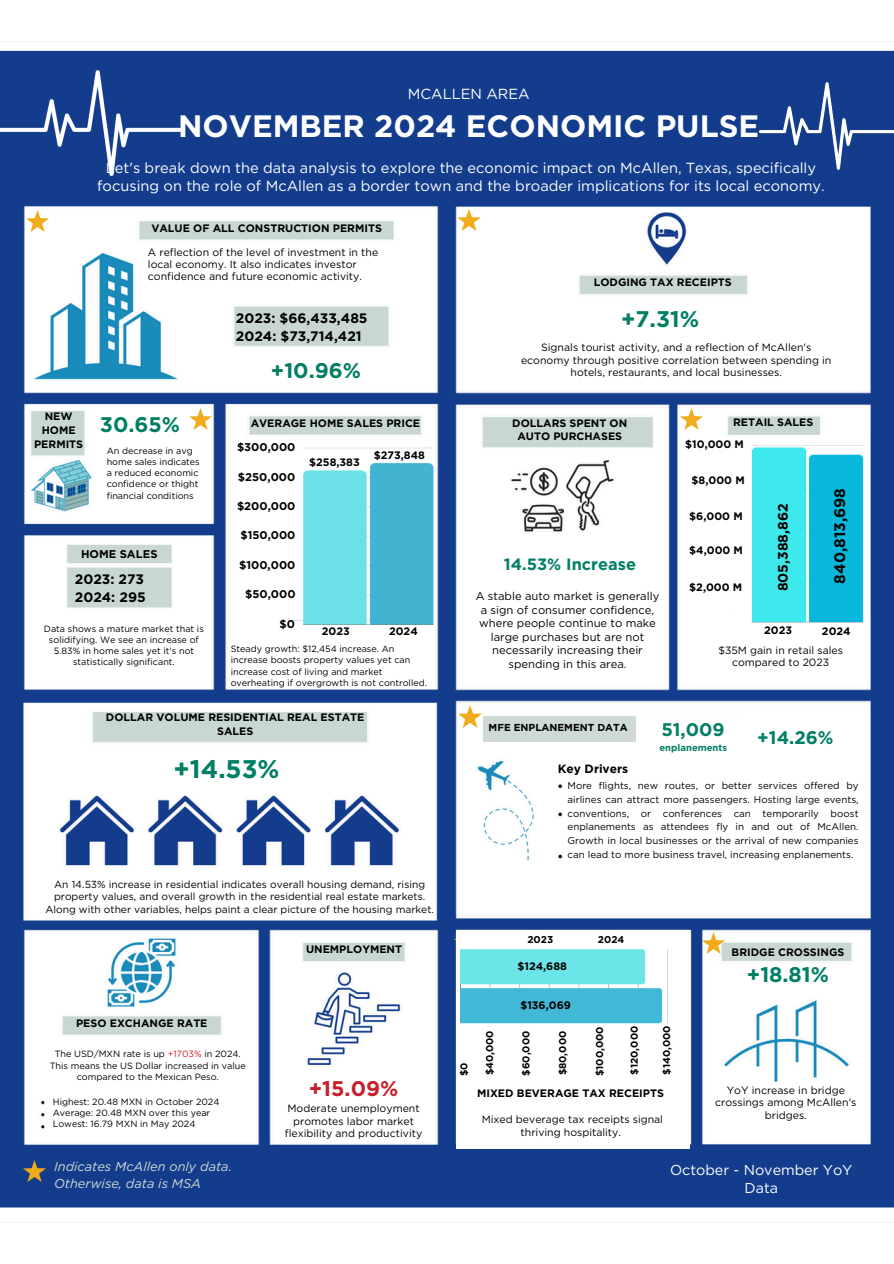
<style>
.page{position:relative;width:894px;height:1264px;background:#fff}
.page>*{position:absolute;margin:0;border:0;box-sizing:border-box;transform-origin:0 0}
.t1{font:700 30.9px "Gotham";color:#fff}
.t2{font:700 25.5px "Gotham";color:#007f65}
.t3{font:700 22.65px "Gotham";color:#007f65}
.t4{font:700 21.15px "Gotham";color:#007f65}
.t5{font:700 21.15px "Gotham";color:#c5202c}
.t6{font:700 18.3px "Gotham";color:#007f65}
.t7{font:700 16.35px "Gotham";color:#007f65}
.t8{font:700 15.3px "Gotham";color:#000101}
.t9{font:14.55px/18px "Gotham";color:#fff;text-align:center}
.t10{font:14.25px/18px "Gotham";color:#fff;text-align:center}
.t11{font:700 13.8px "Gotham";color:#000101}
.t12{font:700 13.65px/18px "Gotham";color:#000101}
.t13{font:italic 12.9px/16.8px "Gotham";color:#d0dad4}
.t14{font:700 12px "Gotham";color:#000101}
.t15{font:11.25px/13.5px "Gotham";color:#000101;text-align:center}
.t16{font:700 11.25px "Gotham";color:#000}
.t17{font:700 11.25px "Gotham";color:#000101}
.t18{font:700 10.8px/13.5px "Gotham";color:#000101;text-align:center}
.t19{font:10.5px/12.3px "Gotham";color:#000101;text-align:center}
.t20{font:10.2px/12.3px "Gotham";color:#000101;text-align:center}
.t21{font:700 10.05px "Gotham";color:#000101}
.t22{font:700 9.9px "Gotham";color:#000}
.t23{font:9.75px/13.8px "Gotham";color:#000101;text-align:justify}
.t24{font:700 9.45px "Gotham";color:#007f65}
.t25{font:9px/11.2px "Gotham";color:#000101}
.s1{color:#c5202c}
</style>
<div class="page">
<img style="left:0;top:41px;width:893px;height:1182px">
<img style="left:759px;top:83px;width:134px;height:86px">
<img style="left:16px;top:200px;width:861px;height:951px">
<img style="left:282px;top:433px;width:158px;height:199px">
<div style="left:589px;top:716px;width:207px;height:25px;background:#fff"></div>
<div style="left:483px;top:716px;width:152px;height:25px;background:#d0dad4"></div>
<img style="left:723px;top:433px;width:150px;height:197px">
<img style="left:680px;top:408px;width:22px;height:21px">
<img style="left:454px;top:930px;width:2px;height:22px">
<img style="left:457px;top:209px;width:23px;height:22px">
<img style="left:26px;top:210px;width:23px;height:22px">
<img style="left:189px;top:408px;width:22px;height:21px">
<img style="left:459px;top:705px;width:22px;height:22px">
<img style="left:702px;top:932px;width:22px;height:21px">
<img style="left:23px;top:1160px;width:23px;height:21px">
<div style="left:456px;top:930px;width:233px;height:219px;background:#fff"></div>
<hr style="left:667px;top:949px;width:1px;height:74px;background:#d6d6d6">
<svg style="left:460px;top:949px;width:201px;height:74px;background:#65d2e0"></svg>
<p class="t9" style="left:407px;top:85px;width:124px">MCALLEN AREA</p>
<p class="t1" style="left:178px;top:108px;width:582px">NOVEMBER 2024 ECONOMIC PULSE</p>
<h6 class="t9" style="left:97px;top:159px;width:728px">Let's break down the data analysis to explore the economic impact on McAllen, Texas, specifically focusing on the role of McAllen as a border town and the broader implications for its local economy.</h6>
<p class="t18" style="left:151px;top:221px;width:232px">VALUE OF ALL CONSTRUCTION PERMITS</p>
<p class="t19" style="left:148px;top:245px;width:232px;text-align:left">A reflection of the level of investment in the local economy. It also indicates investor confidence and future economic activity.</p>
<p class="t12" style="left:236px;top:309px;width:133px">2023: $66,433,485<br>2024: $73,714,421</p>
<h3 class="t18" style="left:34px;top:410px;width:51px">NEW<br>HOME<br>PERMITS</h3>
<h5 class="t4" style="left:100px;top:412px;width:82px">30.65%</h5>
<p class="t25" style="left:107px;top:445px;width:95px">An decrease in avg home sales indicates a reduced economic confidence or thight financial conditions</p>
<p class="t17" style="left:81px;top:547px;width:78px">HOME SALES</p>
<h5 class="t12" style="left:75px;top:570px;width:72px">2023: 273<br>2024: 295</h5>
<p class="t25" style="left:44px;top:623px;width:161px;text-align:center">Data shows a mature market that is solidifying. We see an increase of<br>5.83% in home sales yet it’s not statistically significant.</p>
<p class="t4" style="left:271px;top:357px;width:92px">+10.96%</p>
<h6 class="t18" style="left:250px;top:416px;width:171px">AVERAGE HOME SALES PRICE</h6>
<p class="t18" style="left:373px;top:448px;width:53px">$273,848</p>
<h1 class="t16" style="left:237px;top:440px;width:60px">$300,000</h1>
<p class="t16" style="left:238px;top:470px;width:59px">$250,000</p>
<p class="t16" style="left:237px;top:499px;width:60px">$200,000</p>
<p class="t16" style="left:240px;top:528px;width:57px">$150,000</p>
<p class="t16" style="left:239px;top:558px;width:58px">$100,000</p>
<p class="t16" style="left:245px;top:587px;width:52px">$50,000</p>
<p class="t16" style="left:279px;top:616px;width:17px">$0</p>
<p class="t18" style="left:309px;top:455px;width:52px">$258,383</p>
<p class="t18" style="left:321px;top:624px;width:29px">2023</p>
<p class="t18" style="left:389px;top:624px;width:30px">2024</p>
<p class="t25" style="left:231px;top:643px;width:198px">Steady growth: $12,454 increase. An increase boosts property values yet can increase cost of living and market overheating if overgrowth is not controlled.</p>
<h3 class="t18" style="left:106px;top:710px;width:260px">DOLLAR VOLUME RESIDENTIAL REAL ESTATE<br>SALES</h3>
<p class="t2" style="left:173px;top:753px;width:107px">+14.53%</p>
<p class="t20" style="left:45px;top:878px;width:390px">An 14.53% increase in residential indicates overall housing demand, rising property values, and overall growth in the residential real estate markets.<br>Along with other variables, helps paint a clear picture of the housing market.</p>
<h3 class="t18" style="left:76px;top:1016px;width:133px">PESO EXCHANGE RATE</h3>
<p class="t25" style="left:50px;top:1048px;width:197px;text-align:center">The USD/MXN rate is up <span class="s1">+1703%</span> in 2024.<br>This means the US Dollar increased in value compared to the Mexican Peso.</p>
<h2 class="t25" style="left:53px;top:1096px;width:168px">Highest: 20.48 MXN in October 2024<br>Average: 20.48 MXN over this year<br>Lowest: 16.79 MXN in May 2024</h2>
<p class="t13" style="left:54px;top:1158px;width:179px">Indicates McAllen only data.<br>Otherwise, data is MSA</p>
<p class="t18" style="left:306px;top:942px;width:98px">UNEMPLOYMENT</p>
<p class="t5" style="left:309px;top:1075px;width:91px">+15.09%</p>
<p class="t19" style="left:285px;top:1102px;width:139px">Moderate unemployment promotes labor market flexibility and productivity</p>
<p class="t18" style="left:593px;top:276px;width:140px">LODGING TAX RECEIPTS</p>
<p class="t3" style="left:621px;top:305px;width:80px">+7.31%</p>
<p class="t19" style="left:521px;top:341px;width:312px">Signals tourist activity, and a reflection of McAllen's economy through positive correlation between spending in hotels, restaurants, and local businesses.</p>
<p class="t18" style="left:512px;top:416px;width:116px">DOLLARS SPENT ON<br>AUTO PURCHASES</p>
<p class="t7" style="left:504px;top:554px;width:134px">14.53% Increase</p>
<p class="t15" style="left:475px;top:589px;width:185px">A stable auto market is generally a sign of consumer confidence, where people continue to make large purchases but are not necessarily increasing their spending in this area.</p>
<p class="t18" style="left:733px;top:416px;width:82px">RETAIL SALES</p>
<p class="t18" style="left:685px;top:437px;width:60px">$10,000 M</p>
<p class="t18" style="left:691px;top:473px;width:55px">$8,000 M</p>
<p class="t18" style="left:689px;top:509px;width:55px">$6,000 M</p>
<p class="t18" style="left:689px;top:543px;width:55px">$4,000 M</p>
<p class="t18" style="left:689px;top:580px;width:54px">$2,000 M</p>
<p class="t11" style="left:774px;top:591px;width:89px;rotate:-90deg">805,388,862</p>
<p class="t18" style="left:764px;top:623px;width:29px">2023</p>
<p class="t8" style="left:830px;top:583px;width:97px;rotate:-90deg">840,813,698</p>
<p class="t18" style="left:821px;top:624px;width:30px">2024</p>
<h4 class="t19" style="left:718px;top:643px;width:126px">$35M gain in retail sales compared to 2023</h4>
<p class="t21" style="left:488px;top:721px;width:141px">MFE ENPLANEMENT DATA</p>
<p class="t6" style="left:661px;top:719px;width:65px">51,009</p>
<p class="t24" style="left:659px;top:741px;width:69px">enplanements</p>
<h4 class="t14" style="left:557px;top:761px;width:72px">Key Drivers</h4>
<p class="t6" style="left:757px;top:726px;width:78px">+14.26%</p>
<p class="t23" style="left:567px;top:778px;width:292px">More flights, new routes, or better services offered by airlines can attract more passengers. Hosting large events, conventions, or conferences can temporarily boost enplanements as attendees fly in and out of McAllen.<br>Growth in local businesses or the arrival of new companies can lead to more business travel, increasing enplanements.</p>
<p class="t22" style="left:458px;top:1076px;width:15px;rotate:-90deg">$0</p>
<p class="t22" style="left:527px;top:933px;width:27px">2023</p>
<h6 class="t22" style="left:597px;top:933px;width:28px">2024</h6>
<p class="t18" style="left:517px;top:959px;width:51px">$124,688</p>
<p class="t18" style="left:520px;top:998px;width:52px">$136,069</p>
<p class="t22" style="left:483px;top:1075px;width:47px;rotate:-90deg">$40,000</p>
<p class="t22" style="left:520px;top:1075px;width:46px;rotate:-90deg">$60,000</p>
<p class="t22" style="left:556px;top:1075px;width:46px;rotate:-90deg">$80,000</p>
<p class="t22" style="left:593px;top:1076px;width:51px;rotate:-90deg">$100,000</p>
<p class="t22" style="left:628px;top:1074px;width:50px;rotate:-90deg">$120,000</p>
<p class="t22" style="left:660px;top:1074px;width:51px;rotate:-90deg">$140,000</p>
<p class="t18" style="left:477px;top:1086px;width:188px">MIXED BEVERAGE TAX RECEIPTS</p>
<p class="t19" style="left:481px;top:1112px;width:183px;line-height:13.5px">Mixed beverage tax receipts signal thriving hospitality.</p>
<p class="t18" style="left:731px;top:945px;width:114px">BRIDGE CROSSINGS</p>
<p class="t4" style="left:746px;top:961px;width:84px">+18.81%</p>
<p class="t19" style="left:715px;top:1083px;width:143px">YoY increase in bridge crossings among McAllen's bridges.</p>
<p class="t10" style="left:670px;top:1160px;width:184px">October - November YoY<br>Data</p>
</div>
